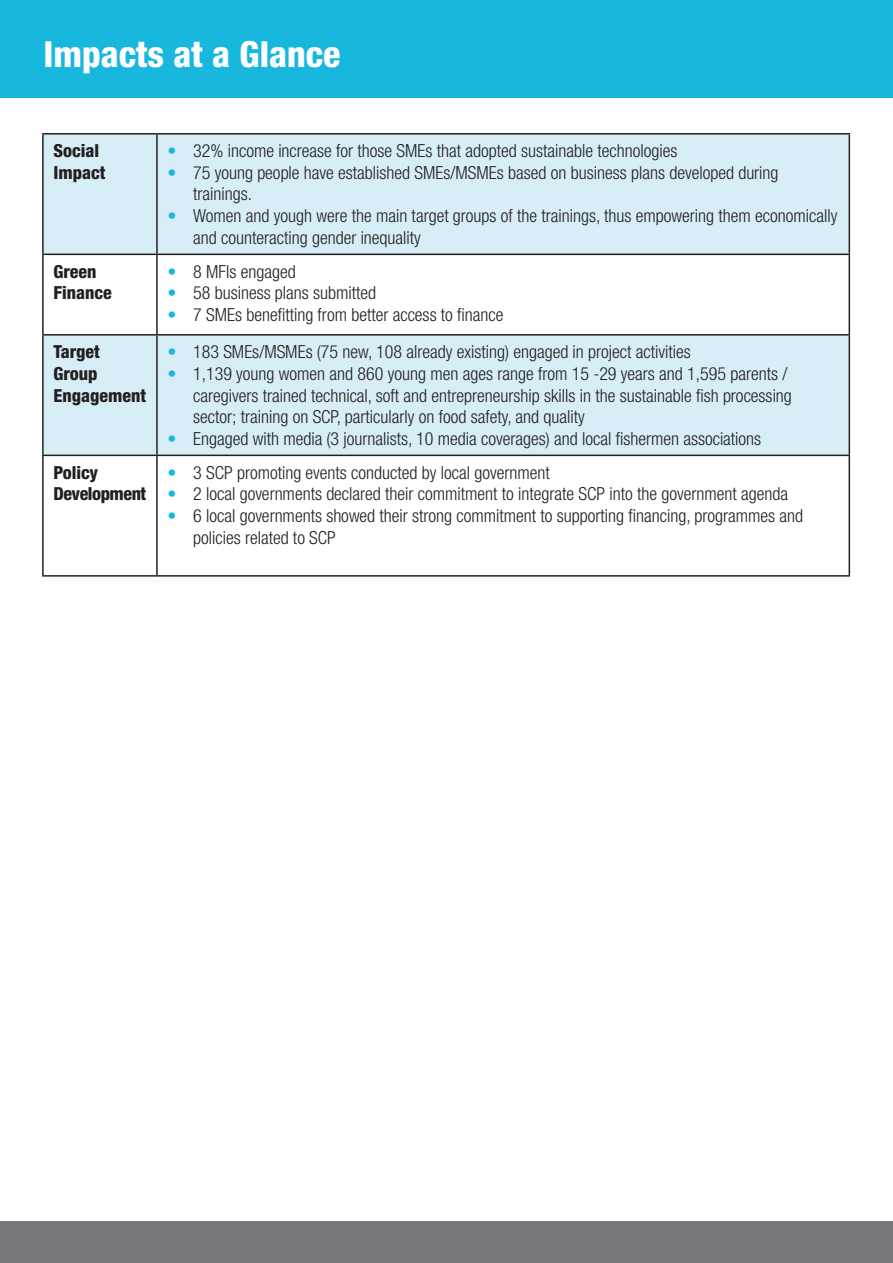
<style>
.page{position:relative;width:893px;height:1263px;background:#fff}
.page>*{position:absolute;margin:0;border:0;box-sizing:border-box;transform-origin:0 0}
.t1{font:800 condensed 36px "Helvetica Neue LT Std";color:#fff}
.t2{font:300 condensed 18px/21.6px "Helvetica Neue LT Std";color:#231f20}
.t3{font:800 condensed 18px/21.6px "Helvetica Neue LT Std";color:#231f20}
.t4{font:800 condensed 18px/21.6px "Helvetica Neue LT Std";letter-spacing:-.025em;color:#231f20}
.s1{color:#18b8de}
</style>
<div class="page">
<hr style="left:892px;top:187px;width:1px;height:95px;background:#cf8d2a">
<div style="left:0;top:1221px;width:893px;height:42px;background:#77777c"></div>
<svg style="left:44px;top:135px;width:805px;height:320px;fill:#d7eef7"></svg>
<hr style="left:42px;top:133px;width:115px;height:2px;background:#231f20">
<hr style="left:42px;top:135px;width:2px;height:119px;background:#231f20">
<hr style="left:157px;top:133px;width:693px;height:2px;background:#231f20">
<hr style="left:156px;top:135px;width:2px;height:119px;background:#231f20">
<hr style="left:849px;top:135px;width:1px;height:119px;background:#231f20">
<hr style="left:42px;top:254px;width:115px;height:1px;background:#231f20">
<hr style="left:42px;top:255px;width:2px;height:79px;background:#231f20">
<hr style="left:157px;top:254px;width:693px;height:1px;background:#231f20">
<hr style="left:156px;top:255px;width:2px;height:79px;background:#231f20">
<hr style="left:849px;top:255px;width:1px;height:79px;background:#231f20">
<hr style="left:42px;top:334px;width:115px;height:2px;background:#231f20">
<hr style="left:42px;top:336px;width:2px;height:119px;background:#231f20">
<hr style="left:157px;top:334px;width:693px;height:2px;background:#231f20">
<hr style="left:156px;top:336px;width:2px;height:119px;background:#231f20">
<hr style="left:849px;top:336px;width:1px;height:119px;background:#231f20">
<hr style="left:42px;top:455px;width:115px;height:1px;background:#231f20">
<hr style="left:42px;top:456px;width:2px;height:119px;background:#231f20">
<hr style="left:157px;top:455px;width:693px;height:1px;background:#231f20">
<hr style="left:156px;top:456px;width:2px;height:119px;background:#231f20">
<hr style="left:849px;top:456px;width:1px;height:119px;background:#231f20">
<hr style="left:42px;top:575px;width:115px;height:2px;background:#231f20">
<hr style="left:157px;top:575px;width:693px;height:2px;background:#231f20">
<div style="left:0;top:0;width:893px;height:97px;background:#18b8de"></div>
<p class="t1" style="left:44px;top:32px;width:298px">Impacts at a Glance</p>
<p class="t3" style="left:54px;top:140px;width:54px">Social<br>Impact</p>
<p class="t2" style="left:168px;top:140px;width:511px"><span class="s1">•</span> 32% income increase for those SMEs that adopted sustainable technologies</p>
<p class="t2" style="left:193px;top:162px;width:587px;text-indent:-26px"><span class="s1">•</span> 75 young people have established SMEs/MSMEs based on business plans developed during trainings.</p>
<p class="t2" style="left:193px;top:205px;width:646px;text-indent:-26px"><span class="s1">•</span> Women and yough were the main target groups of the trainings, thus empowering them economically and counteracting gender inequality</p>
<p class="t3" style="left:54px;top:260px;width:45px">Green</p>
<p class="t3" style="left:54px;top:282px;width:60px">Finance</p>
<p class="t2" style="left:168px;top:260px;width:130px"><span class="s1">•</span> 8 MFIs engaged</p>
<p class="t2" style="left:168px;top:282px;width:210px"><span class="s1">•</span> 58 business plans submitted</p>
<p class="t2" style="left:168px;top:304px;width:338px"><span class="s1">•</span> 7 SMEs benefitting from better access to finance</p>
<p class="t3" style="left:54px;top:341px;width:94px">Target<br>Group<br>Engagement</p>
<p class="t2" style="left:168px;top:341px;width:525px"><span class="s1">•</span> 183 SMEs/MSMEs (75 new, 108 already existing) engaged in project activities</p>
<p class="t2" style="left:193px;top:363px;width:600px;text-indent:-26px"><span class="s1">•</span> 1,139 young women and 860 young men ages range from 15 -29 years and 1,595 parents / caregivers trained technical, soft and entrepreneurship skills in the sustainable fish processing sector; training on SCP, particularly on food safety, and quality</p>
<p class="t2" style="left:168px;top:427px;width:595px"><span class="s1">•</span> Engaged with media (3 journalists, 10 media coverages) and local fishermen associations</p>
<p class="t4" style="left:54px;top:461px;width:94px">Policy<br>Development</p>
<p class="t2" style="left:168px;top:461px;width:384px"><span class="s1">•</span> 3 SCP promoting events conducted by local government</p>
<p class="t2" style="left:168px;top:483px;width:622px"><span class="s1">•</span> 2 local governments declared their commitment to integrate SCP into the government agenda</p>
<p class="t2" style="left:193px;top:505px;width:611px;text-indent:-26px"><span class="s1">•</span> 6 local governments showed their strong commitment to supporting financing, programmes and policies related to SCP</p>
</div>
